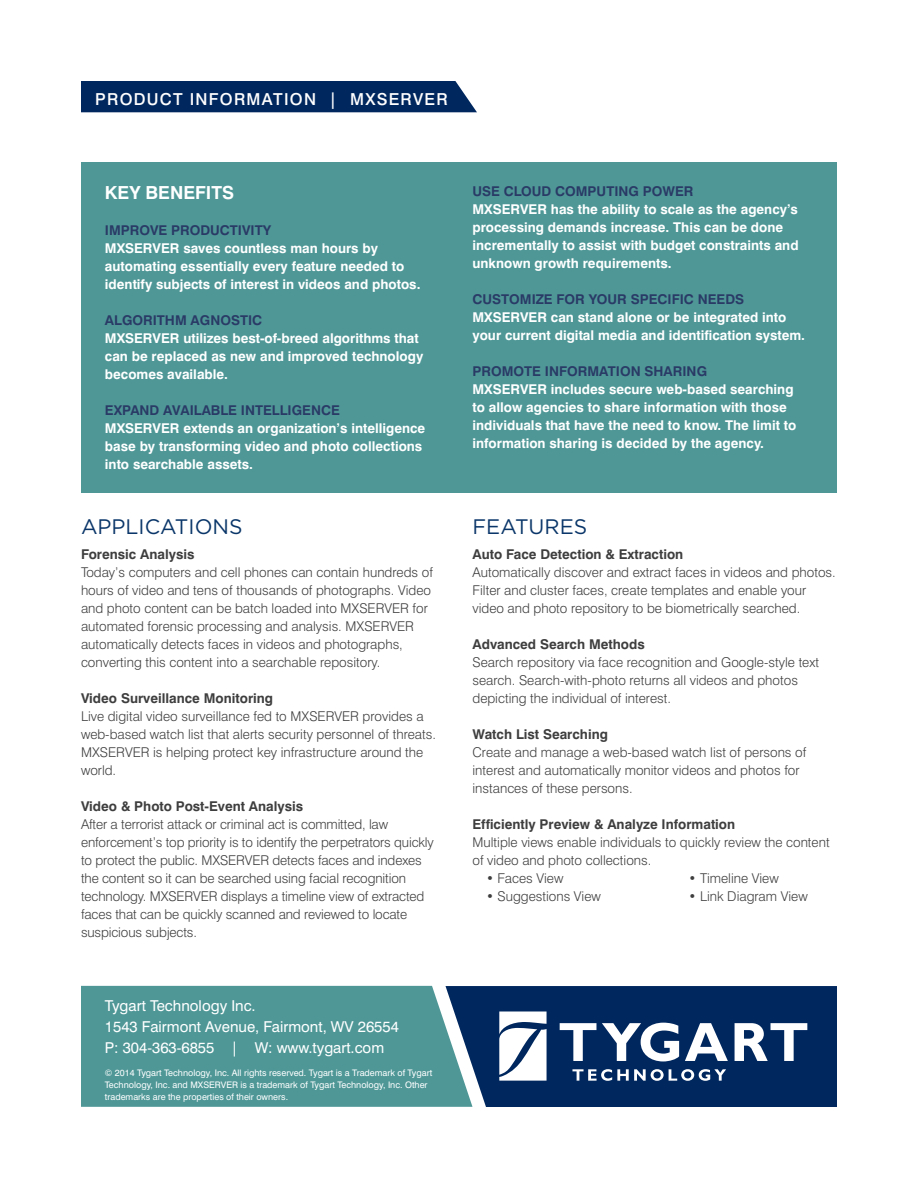
<style>
.page{position:relative;width:918px;height:1188px;background:#fff}
.page>*{position:absolute;margin:0;border:0;box-sizing:border-box;transform-origin:0 0}
.t1{font:21px "Gotham";color:#0a3669}
.t2{font:700 18px "Swiss 721 BT";color:#fff}
.t3{font:500 16.5px "Swiss 721 BT";letter-spacing:.075em;color:#fff}
.t4{font:15px/21px "Swiss 721 BT";color:#fff}
.t5{font:300 13.5px/18px "Swiss 721 BT";color:#3e3e3f}
.t6{font:700 13.5px/18px "Swiss 721 BT";color:#fff}
.t7{font:700 13.5px "Swiss 721 BT";color:#3e3e3f}
.t8{font:700 13.5px "Swiss 721 BT";color:#2a3b66}
.t9{font:9px/12px "Swiss 721 BT";color:#fff}
</style>
<div class="page">
<div style="left:472px;top:986px;width:365px;height:121px;background:#00285f"></div>
<div style="left:81px;top:81px;width:396px;height:31px;background:#00285f"></div>
<svg style="left:499px;top:1012px;width:48px;height:69px"></svg>
<svg style="left:560px;top:1023px;width:36px;height:38px"></svg>
<svg style="left:602px;top:1023px;width:77px;height:38px"></svg>
<svg style="left:685px;top:1023px;width:43px;height:38px"></svg>
<svg style="left:735px;top:1023px;width:72px;height:38px"></svg>
<svg style="left:572px;top:1069px;width:154px;height:12px"></svg>
<div style="left:81px;top:162px;width:756px;height:331px;background:#4f9797"></div>
<div style="left:81px;top:986px;width:391px;height:121px;background:#4f9797"></div>
<p class="t3" style="left:95px;top:89px;width:354px">PRODUCT INFORMATION | MXSERVER</p>
<h2 class="t2" style="left:105px;top:182px;width:131px">KEY BENEFITS</h2>
<p class="t8" style="left:105px;top:222px;width:168px">IMPROVE PRODUCTIVITY</p>
<p class="t6" style="left:105px;top:239px;width:317px">MXSERVER saves countless man hours by automating essentially every feature needed to identify subjects of interest in videos and photos.</p>
<p class="t8" style="left:105px;top:312px;width:159px">ALGORITHM AGNOSTIC</p>
<p class="t6" style="left:105px;top:329px;width:320px">MXSERVER utilizes best-of-breed algorithms that can be replaced as new and improved technology becomes available.</p>
<p class="t8" style="left:105px;top:402px;width:236px">EXPAND AVAILABLE INTELLIGENCE</p>
<p class="t6" style="left:105px;top:419px;width:322px">MXSERVER extends an organization’s intelligence base by transforming video and photo collections into searchable assets.</p>
<h1 class="t1" style="left:81px;top:515px;width:163px">APPLICATIONS</h1>
<p class="t7" style="left:81px;top:546px;width:115px">Forensic Analysis</p>
<p class="t5" style="left:81px;top:563px;width:353px">Today’s computers and cell phones can contain hundreds of hours of video and tens of thousands of photographs. Video and photo content can be batch loaded into MXSERVER for automated forensic processing and analysis. MXSERVER automatically detects faces in videos and photographs, converting this content into a searchable repository.</p>
<p class="t7" style="left:81px;top:690px;width:194px">Video Surveillance Monitoring</p>
<p class="t5" style="left:81px;top:707px;width:357px">Live digital video surveillance fed to MXSERVER provides a web-based watch list that alerts security personnel of threats.<br>MXSERVER is helping protect key infrastructure around the world.</p>
<p class="t7" style="left:81px;top:798px;width:224px">Video &amp; Photo Post-Event Analysis</p>
<p class="t5" style="left:81px;top:815px;width:354px">After a terrorist attack or criminal act is committed, law enforcement’s top priority is to identify the perpetrators quickly to protect the public. MXSERVER detects faces and indexes the content so it can be searched using facial recognition technology. MXSERVER displays a timeline view of extracted faces that can be quickly scanned and reviewed to locate suspicious subjects.</p>
<p class="t4" style="left:105px;top:995px;width:296px">Tygart Technology Inc.<br>1543 Fairmont Avenue, Fairmont, WV 26554<br>P: 304-363-6855 | W: www.tygart.com</p>
<p class="t9" style="left:105px;top:1067px;width:329px">© 2014 Tygart Technology, Inc. All rights reserved. Tygart is a Trademark of Tygart<br>Technology, Inc. and MXSERVER is a trademark of Tygart Technology, Inc. Other trademarks are the properties of their owners.</p>
<p class="t8" style="left:473px;top:183px;width:223px">USE CLOUD COMPUTING POWER</p>
<p class="t6" style="left:473px;top:200px;width:328px">MXSERVER has the ability to scale as the agency’s processing demands increase. This can be done incrementally to assist with budget constraints and unknown growth requirements.</p>
<p class="t8" style="left:473px;top:290px;width:273px">CUSTOMIZE FOR YOUR SPECIFIC NEEDS</p>
<p class="t6" style="left:473px;top:308px;width:334px">MXSERVER can stand alone or be integrated into your current digital media and identification system.</p>
<p class="t8" style="left:473px;top:362px;width:236px">PROMOTE INFORMATION SHARING</p>
<p class="t6" style="left:473px;top:380px;width:325px">MXSERVER includes secure web-based searching to allow agencies to share information with those individuals that have the need to know. The limit to information sharing is decided by the agency.</p>
<h1 class="t1" style="left:472px;top:515px;width:116px">FEATURES</h1>
<p class="t7" style="left:472px;top:546px;width:212px">Auto Face Detection &amp; Extraction</p>
<p class="t5" style="left:472px;top:563px;width:365px">Automatically discover and extract faces in videos and photos.<br>Filter and cluster faces, create templates and enable your video and photo repository to be biometrically searched.</p>
<p class="t7" style="left:472px;top:636px;width:174px">Advanced Search Methods</p>
<p class="t5" style="left:472px;top:653px;width:348px">Search repository via face recognition and Google-style text search. Search-with-photo returns all videos and photos depicting the individual of interest.</p>
<p class="t7" style="left:472px;top:726px;width:137px">Watch List Searching</p>
<p class="t5" style="left:472px;top:743px;width:335px">Create and manage a web-based watch list of persons of interest and automatically monitor videos and photos for instances of these persons.</p>
<p class="t7" style="left:472px;top:816px;width:264px">Efficiently Preview &amp; Analyze Information</p>
<p class="t5" style="left:472px;top:833px;width:359px">Multiple views enable individuals to quickly review the content of video and photo collections.</p>
<p class="t5" style="left:486px;top:869px;width:79px">• Faces View</p>
<p class="t5" style="left:688px;top:869px;width:92px">• Timeline View</p>
<p class="t5" style="left:486px;top:887px;width:116px">• Suggestions View</p>
<p class="t5" style="left:688px;top:887px;width:121px">• Link Diagram View</p>
</div>
